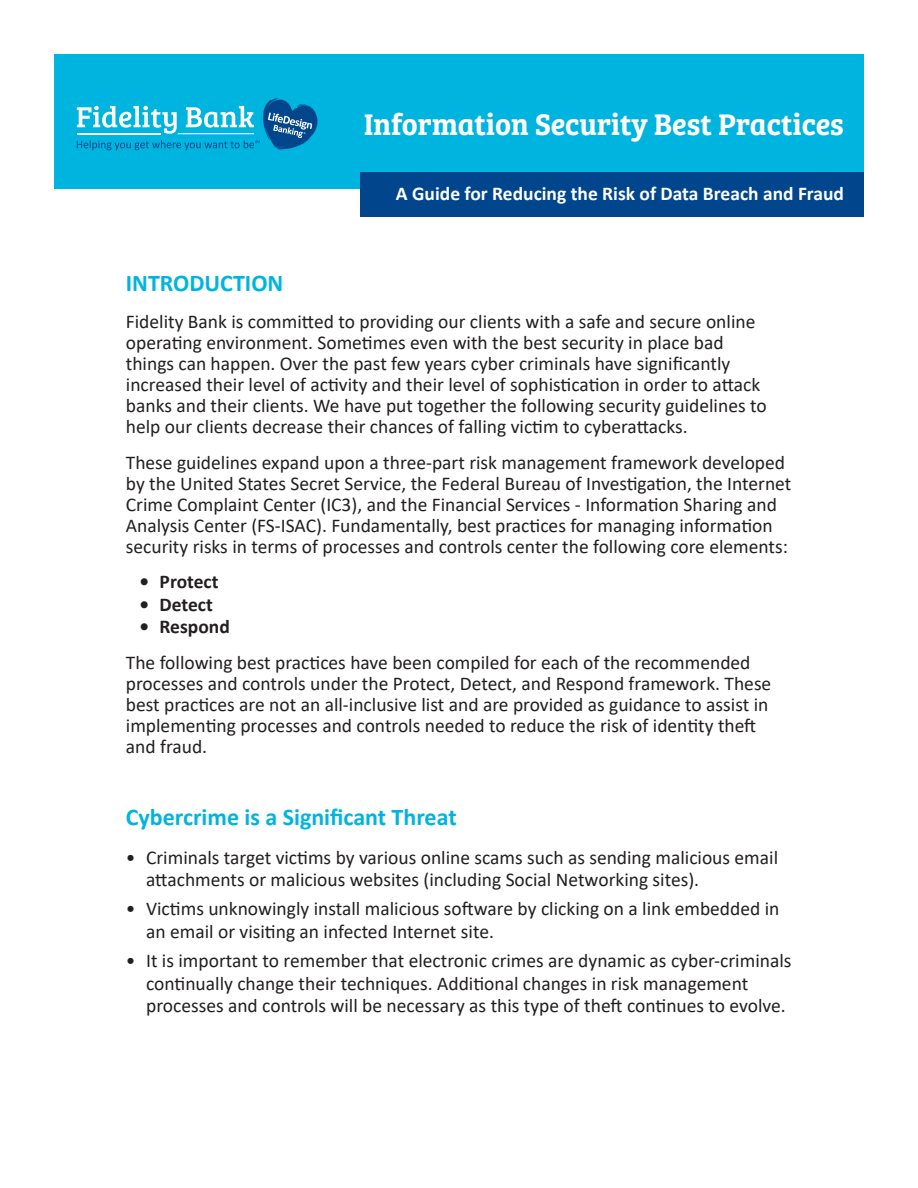
<style>
.page{position:relative;width:918px;height:1188px;background:#fff}
.page>*{position:absolute;margin:0;border:0;box-sizing:border-box;transform-origin:0 0}
.t1{font:30.9px "Bree Serif Sb";color:#fff}
.t2{font:700 24px "Calibri";color:#00b4e0}
.t3{font:19.5px/21px "Calibri";color:#231f20}
.t4{font:700 19.5px "Calibri";color:#fff}
.t5{font:700 19.5px "Calibri";color:#231f20}
</style>
<div class="page">
<div style="left:54px;top:54px;width:810px;height:134px;background:#00b4e0"></div>
<div style="left:361px;top:172px;width:503px;height:45px;background:#01468c"></div>
<svg style="left:77px;top:98px;width:241px;height:52px"></svg>
<p class="t1" style="left:364px;top:101px;width:482px">Information Security Best Practices</p>
<p class="t2" style="left:126px;top:266px;width:159px">INTRODUCTION</p>
<p class="t4" style="left:396px;top:180px;width:450px">A Guide for Reducing the Risk of Data Breach and Fraud</p>
<p class="t3" style="left:126px;top:311px;width:642px">Fidelity Bank is committed to providing our clients with a safe and secure online operating environment. Sometimes even with the best security in place bad things can happen. Over the past few years cyber criminals have significantly increased their level of activity and their level of sophistication in order to attack banks and their clients. We have put together the following security guidelines to help our clients decrease their chances of falling victim to cyberattacks.</p>
<p class="t3" style="left:126px;top:451px;width:667px">These guidelines expand upon a three-part risk management framework developed by the United States Secret Service, the Federal Bureau of Investigation, the Internet Crime Complaint Center (IC3), and the Financial Services - Information Sharing and Analysis Center (FS-ISAC). Fundamentally, best practices for managing information security risks in terms of processes and controls center the following core elements:</p>
<p class="t5" style="left:139px;top:568px;width:81px">• Protect</p>
<p class="t5" style="left:139px;top:591px;width:75px">• Detect</p>
<p class="t5" style="left:139px;top:613px;width:92px">• Respond</p>
<p class="t3" style="left:126px;top:652px;width:647px">The following best practices have been compiled for each of the recommended processes and controls under the Protect, Detect, and Respond framework. These best practices are not an all-inclusive list and are provided as guidance to assist in implementing processes and controls needed to reduce the risk of identity theft and fraud.</p>
<p class="t2" style="left:126px;top:800px;width:332px">Cybercrime is a Significant Threat</p>
<p class="t3" style="left:146px;top:845px;width:634px;line-height:22.5px;text-indent:-20px">• Criminals target victims by various online scams such as sending malicious email attachments or malicious websites (including Social Networking sites).</p>
<p class="t3" style="left:146px;top:897px;width:635px;line-height:22.5px;text-indent:-20px">• Victims unknowingly install malicious software by clicking on a link embedded in an email or visiting an infected Internet site.</p>
<p class="t3" style="left:146px;top:949px;width:647px;line-height:22.5px;text-indent:-20px">• It is important to remember that electronic crimes are dynamic as cyber-criminals continually change their techniques. Additional changes in risk management processes and controls will be necessary as this type of theft continues to evolve.</p>
</div>
